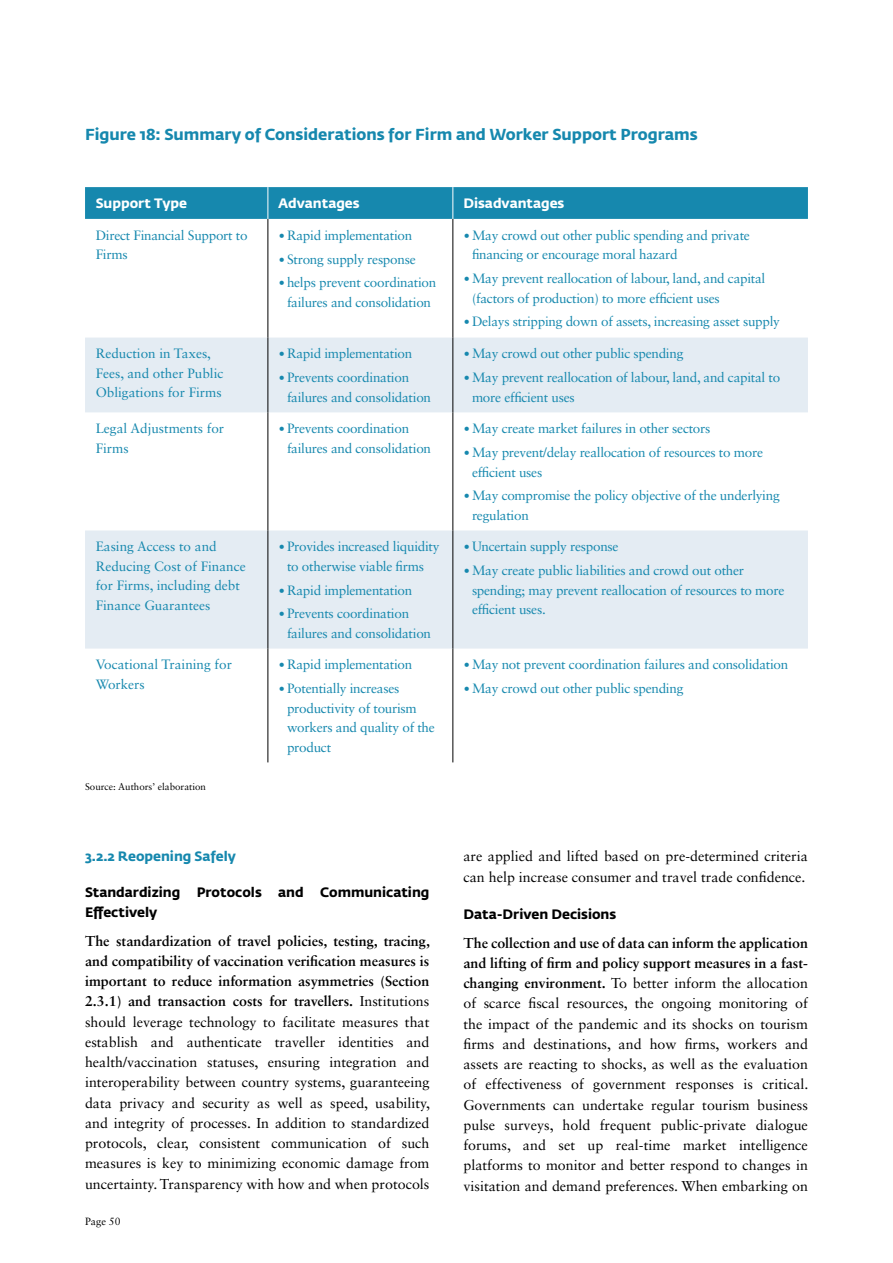
<style>
.page{position:relative;width:893px;height:1263px;background:#fff}
.page>*{position:absolute;margin:0;border:0;box-sizing:border-box;transform-origin:0 0}
.t1{font:700 15.75px "Fedra Sans Std";color:#1688ae}
.t2{font:14.25px/20.2px "Sabon LT Std";color:#000;text-align:justify}
.t3{font:13.5px/19.5px "Sabon LT Std";letter-spacing:-.02em;color:#1688ae}
.t4{font:13.5px/19.5px "Sabon LT Std";color:#1688ae}
.t5{font:700 13.5px/20.2px "Fedra Sans Std";color:#000}
.t6{font:700 13.5px "Fedra Sans Std";color:#fff}
.t7{font:700 13.5px "Fedra Sans Std";color:#1688ae}
.t8{font:10.5px "Sabon LT Std";color:#000}
.t9{font:9.75px "Sabon LT Std";color:#000}
.s1{font-family:"Calibri"}
.s2{font-weight:700}
</style>
<div class="page">
<div style="left:85px;top:187px;width:723px;height:32px;background:#1688ae"></div>
<svg style="left:85px;top:338px;width:723px;height:311px;fill:#e4ecf3"></svg>
<hr style="left:268px;top:219px;width:1px;height:119px;background:#000">
<hr style="left:453px;top:219px;width:1px;height:119px;background:#000">
<hr style="left:268px;top:338px;width:1px;height:74px;background:#000">
<hr style="left:453px;top:338px;width:1px;height:74px;background:#000">
<hr style="left:268px;top:412px;width:1px;height:118px;background:#000">
<hr style="left:453px;top:412px;width:1px;height:118px;background:#000">
<hr style="left:268px;top:530px;width:1px;height:119px;background:#000">
<hr style="left:453px;top:530px;width:1px;height:119px;background:#000">
<hr style="left:268px;top:649px;width:1px;height:113px;background:#000">
<hr style="left:453px;top:649px;width:1px;height:113px;background:#000">
<hr style="left:268px;top:187px;width:1px;height:32px;background:#fff">
<hr style="left:453px;top:187px;width:1px;height:32px;background:#fff">
<p class="t1" style="left:85px;top:124px;width:614px">Figure 18: Summary of Considerations for Firm and Worker Support Programs</p>
<p class="t6" style="left:96px;top:195px;width:93px">Support Type</p>
<p class="t6" style="left:278px;top:195px;width:83px">Advantages</p>
<p class="t6" style="left:463px;top:195px;width:102px">Disadvantages</p>
<p class="t3" style="left:96px;top:225px;width:154px">Direct Financial Support to<br>Firms</p>
<p class="t3" style="left:278px;top:225px;width:135px"><span class="s1">•</span>Rapid implementation</p>
<p class="t3" style="left:472px;top:225px;width:279px;text-indent:-9px"><span class="s1">•</span>May crowd out other public spending and private financing or encourage moral hazard</p>
<p class="t3" style="left:472px;top:268px;width:295px;text-indent:-9px"><span class="s1">•</span>May prevent reallocation of labour, land, and capital (factors of production) to more efficient uses</p>
<p class="t3" style="left:463px;top:312px;width:318px"><span class="s1">•</span>Delays stripping down of assets, increasing asset supply</p>
<p class="t3" style="left:278px;top:249px;width:139px"><span class="s1">•</span> Strong supply response</p>
<p class="t3" style="left:278px;top:273px;width:159px;text-align:center"><span class="s1">•</span>helps prevent coordination failures and consolidation</p>
<p class="t4" style="left:96px;top:344px;width:129px">Reduction in Taxes,<br>Fees, and other Public<br>Obligations for Firms</p>
<p class="t3" style="left:278px;top:344px;width:135px"><span class="s1">•</span>Rapid implementation</p>
<p class="t3" style="left:287px;top:368px;width:146px;text-indent:-9px"><span class="s1">•</span>Prevents coordination failures and consolidation</p>
<p class="t3" style="left:463px;top:344px;width:221px"><span class="s1">•</span>May crowd out other public spending</p>
<p class="t3" style="left:472px;top:368px;width:310px;text-indent:-9px"><span class="s1">•</span>May prevent reallocation of labour, land, and capital to more efficient uses</p>
<p class="t4" style="left:96px;top:419px;width:130px">Legal Adjustments for<br>Firms</p>
<p class="t3" style="left:287px;top:419px;width:146px;text-indent:-9px"><span class="s1">•</span>Prevents coordination failures and consolidation</p>
<p class="t3" style="left:463px;top:419px;width:248px"><span class="s1">•</span>May create market failures in other sectors</p>
<p class="t3" style="left:472px;top:442px;width:293px;text-indent:-9px"><span class="s1">•</span>May prevent/delay reallocation of resources to more efficient uses</p>
<p class="t3" style="left:472px;top:486px;width:309px;text-indent:-9px"><span class="s1">•</span>May compromise the policy objective of the underlying regulation</p>
<p class="t4" style="left:96px;top:537px;width:152px">Easing Access to and<br>Reducing Cost of Finance for Firms, including debt<br>Finance Guarantees</p>
<p class="t3" style="left:278px;top:537px;width:163px;text-align:center"><span class="s1">•</span>Provides increased liquidity to otherwise viable firms</p>
<p class="t3" style="left:278px;top:580px;width:135px"><span class="s1">•</span>Rapid implementation</p>
<p class="t3" style="left:287px;top:604px;width:146px;text-indent:-9px"><span class="s1">•</span>Prevents coordination failures and consolidation</p>
<p class="t4" style="left:96px;top:655px;width:138px">Vocational Training for<br>Workers</p>
<p class="t3" style="left:278px;top:655px;width:135px"><span class="s1">•</span>Rapid implementation</p>
<p class="t3" style="left:287px;top:678px;width:149px;text-indent:-9px"><span class="s1">•</span>Potentially increases productivity of tourism workers and quality of the product</p>
<p class="t9" style="left:85px;top:781px;width:122px">Source: Authors’ elaboration</p>
<p class="t7" style="left:85px;top:848px;width:152px">3.2.2 Reopening Safely</p>
<p class="t5" style="left:85px;top:882px;width:346px">Standardizing Protocols and Communicating<br>Effectively</p>
<p class="t2" style="left:85px;top:930px;width:346px"><span class="s2">The standardization of travel policies, testing, tracing, and compatibility of vaccination verification measures is important to reduce information asymmetries (Section 2.3.1) and transaction costs for travellers.</span> Institutions should leverage technology to facilitate measures that establish and authenticate traveller identities and health/vaccination statuses, ensuring integration and interoperability between country systems, guaranteeing data privacy and security as well as speed, usability, and integrity of processes. In addition to standardized protocols, clear, consistent communication of such measures is key to minimizing economic damage from uncertainty. Transparency with how and when protocols</p>
<p class="t8" style="left:85px;top:1215px;width:37px">Page 50</p>
<p class="t3" style="left:463px;top:537px;width:157px"><span class="s1">•</span>Uncertain supply response</p>
<p class="t3" style="left:472px;top:560px;width:314px;text-indent:-9px"><span class="s1">•</span>May create public liabilities and crowd out other spending; may prevent reallocation of resources to more efficient uses.</p>
<p class="t3" style="left:463px;top:655px;width:326px"><span class="s1">•</span>May not prevent coordination failures and consolidation</p>
<p class="t3" style="left:463px;top:678px;width:221px"><span class="s1">•</span>May crowd out other public spending</p>
<p class="t2" style="left:463px;top:846px;width:346px">are applied and lifted based on pre-determined criteria can help increase consumer and travel trade confidence.</p>
<p class="t5" style="left:463px;top:904px;width:154px">Data-Driven Decisions</p>
<p class="t2" style="left:463px;top:932px;width:346px"><span class="s2">The collection and use of data can inform the application and lifting of firm and policy support measures in a fast&shy;changing environment.</span> To better inform the allocation of scarce fiscal resources, the ongoing monitoring of the impact of the pandemic and its shocks on tourism firms and destinations, and how firms, workers and assets are reacting to shocks, as well as the evaluation of effectiveness of government responses is critical.<br>Governments can undertake regular tourism business pulse surveys, hold frequent public-private dialogue forums, and set up real-time market intelligence platforms to monitor and better respond to changes in visitation and demand preferences. When embarking on</p>
</div>
